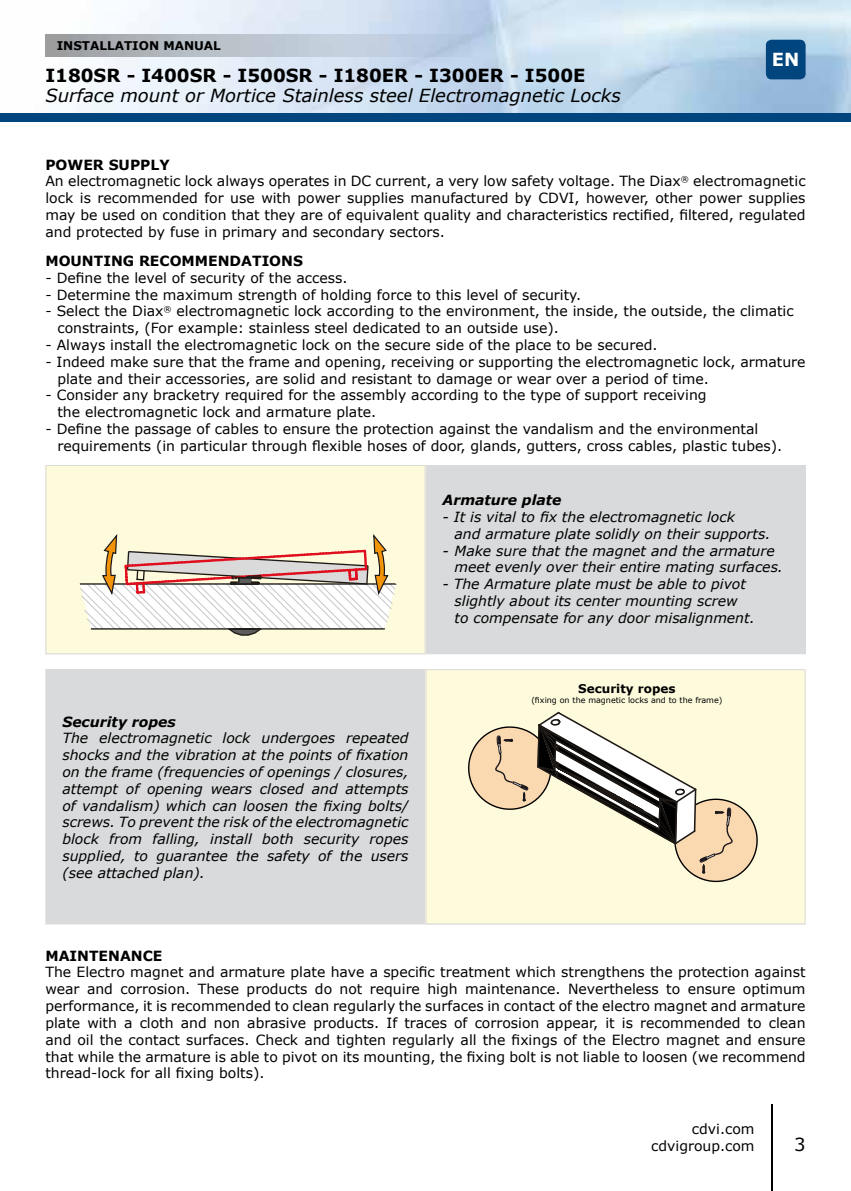
<style>
.page{position:relative;width:851px;height:1191px;background:#fff}
.page>*{position:absolute;margin:0;border:0;box-sizing:border-box;transform-origin:0 0}
.t1{font:italic 18px "Verdana";color:#000}
.t2{font:700 18px "Verdana";color:#000}
.t3{font:700 18px "Verdana";color:#fff}
.t4{font:18px "Verdana";color:#000}
.t5{font:14px/16.8px "Verdana";color:#000}
.t6{font:italic 14px/16.8px "Verdana";color:#000}
.t7{font:700 14px "Verdana";color:#000}
.t8{font:italic 700 14px "Verdana";color:#000}
.t9{font:700 12px "Verdana";color:#000}
.t10{font:8px "Verdana";color:#000}
.s1{font-weight:700}
</style>
<div class="page">
<img style="left:77px;top:0;width:773px;height:113px">
<div style="left:0;top:113px;width:850px;height:9px;background:#00457d"></div>
<img style="left:45px;top:34px;width:426px;height:23px">
<div style="left:765px;top:40px;width:40px;height:39px;background:#00457d;border-radius:6px"></div>
<hr style="left:771px;top:1104px;width:1px;height:87px;background:#000">
<div style="left:45px;top:669px;width:380px;height:255px;background:#d9dadb"></div>
<div style="left:425px;top:465px;width:380px;height:189px;background:#d9dadb"></div>
<svg style="left:45px;top:465px;width:380px;height:189px;background:#f3ecd6"></svg>
<svg style="left:425px;top:669px;width:380px;height:255px;background:#eee9cd"></svg>
<p class="t9" style="left:57px;top:38px;width:166px">INSTALLATION MANUAL</p>
<p class="t2" style="left:45px;top:64px;width:541px">I180SR - I400SR - I500SR - I180ER - I300ER - I500E</p>
<p class="t1" style="left:45px;top:84px;width:577px">Surface mount or Mortice Stainless steel Electromagnetic Locks</p>
<p class="t3" style="left:771px;top:48px;width:29px">EN</p>
<p class="t5" style="left:45px;top:156px;width:761px"><span class="s1">POWER SUPPLY<br></span>An electromagnetic lock always operates in DC current, a very low safety voltage. The Diax<sup>®</sup> electromagnetic lock is recommended for use with power supplies manufactured by CDVI, however, other power supplies may be used on condition that they are of equivalent quality and characteristics rectified, filtered, regulated and protected by fuse in primary and secondary sectors.</p>
<p class="t7" style="left:45px;top:252px;width:259px">MOUNTING RECOMMENDATIONS</p>
<p class="t5" style="left:45px;top:269px;width:303px">- Define the level of security of the access.</p>
<p class="t5" style="left:45px;top:286px;width:537px">- Determine the maximum strength of holding force to this level of security.</p>
<p class="t5" style="left:57px;top:303px;width:737px;text-indent:-12px">- Select the Diax<sup>®</sup> electromagnetic lock according to the environment, the inside, the outside, the climatic constraints, (For example: stainless steel dedicated to an outside use).</p>
<p class="t5" style="left:45px;top:337px;width:613px">- Always install the electromagnetic lock on the secure side of the place to be secured.</p>
<p class="t5" style="left:57px;top:353px;width:749px;text-indent:-12px">- Indeed make sure that the frame and opening, receiving or supporting the electromagnetic lock, armature plate and their accessories, are solid and resistant to damage or wear over a period of time.</p>
<p class="t5" style="left:57px;top:387px;width:650px;text-indent:-12px">- Consider any bracketry required for the assembly according to the type of support receiving the electromagnetic lock and armature plate.</p>
<p class="t5" style="left:57px;top:421px;width:726px;text-indent:-12px">- Define the passage of cables to ensure the protection against the vandalism and the environmental requirements (in particular through flexible hoses of door, glands, gutters, cross cables, plastic tubes).</p>
<p class="t8" style="left:442px;top:491px;width:120px">Armature plate</p>
<p class="t6" style="left:454px;top:508px;width:317px;text-indent:-12px">- It is vital to fix the electromagnetic lock<br>and armature plate solidly on their supports.</p>
<p class="t6" style="left:454px;top:542px;width:330px;text-indent:-12px">- Make sure that the magnet and the armature meet evenly over their entire mating surfaces.</p>
<p class="t6" style="left:454px;top:576px;width:302px;text-indent:-12px">- The Armature plate must be able to pivot slightly about its center mounting screw to compensate for any door misalignment.</p>
<p class="t8" style="left:62px;top:712px;width:115px">Security ropes</p>
<p class="t6" style="left:62px;top:730px;width:347px;text-align:justify">The electromagnetic lock undergoes repeated shocks and the vibration at the points of fixation on the frame (frequencies of openings / closures, attempt of opening wears closed and attempts of vandalism) which can loosen the fixing bolts/ screws. To prevent the risk of the electromagnetic block from falling, install both security ropes supplied, to guarantee the safety of the users (see attached plan).</p>
<p class="t9" style="left:578px;top:681px;width:99px">Security ropes</p>
<p class="t10" style="left:531px;top:695px;width:192px">(fixing on the magnetic locks and to the frame)</p>
<p class="t7" style="left:45px;top:946px;width:119px">MAINTENANCE</p>
<p class="t5" style="left:45px;top:964px;width:761px;text-align:justify">The Electro magnet and armature plate have a specific treatment which strengthens the protection against wear and corrosion. These products do not require high maintenance. Nevertheless to ensure optimum performance, it is recommended to clean regularly the surfaces in contact of the electro magnet and armature plate with a cloth and non abrasive products. If traces of corrosion appear, it is recommended to clean and oil the contact surfaces. Check and tighten regularly all the fixings of the Electro magnet and ensure that while the armature is able to pivot on its mounting, the fixing bolt is not liable to loosen (we recommend thread-lock for all fixing bolts).</p>
<p class="t5" style="left:651px;top:1121px;width:105px;text-align:right">cdvi.com cdvigroup.com</p>
<p class="t4" style="left:794px;top:1133px;width:13px">3</p>
</div>
